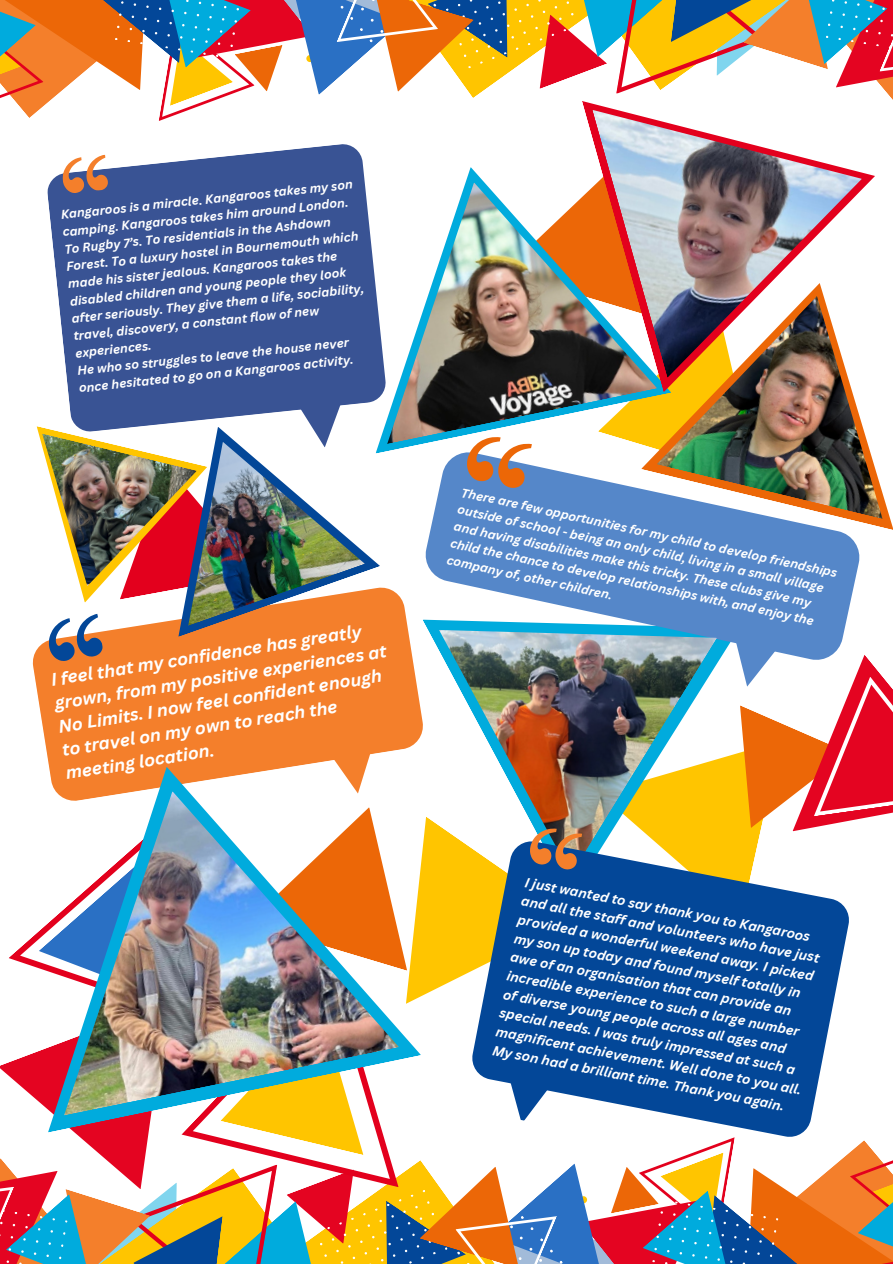
<style>
.page{position:relative;width:893px;height:1264px;background:#fff}
.page>*{position:absolute;margin:0;border:0;box-sizing:border-box;transform-origin:0 0}
.t1{font:italic 700 17.4px/23.5px "Canva Sans";color:#fff}
.t2{font:italic 700 13.35px/19px "Canva Sans";color:#fff}
.t3{font:italic 700 12.45px/17.2px "Canva Sans";color:#fff}
.t4{font:italic 700 12.3px/17.4px "Canva Sans";color:#fff}
</style>
<div class="page">
<svg style="left:0;top:0;width:892px;height:121px"></svg>
<svg style="left:104px;top:144px;width:257px;height:11px"></svg>
<svg style="left:582px;top:101px;width:293px;height:35px"></svg>
<img style="left:592px;top:110px;width:269px;height:45px">
<img style="left:0;top:155px;width:892px;height:1108px">
<img style="left:42px;top:433px;width:155px;height:153px">
<p class="t4" style="left:60px;top:206px;width:295px;rotate:-6deg">Kangaroos is a miracle. Kangaroos takes my son camping. Kangaroos takes him around London.<br>To Rugby 7’s. To residentials in the Ashdown Forest. To a luxury hostel in Bournemouth which made his sister jealous. Kangaroos takes the disabled children and young people they look after seriously. They give them a life, sociability, travel, discovery, a constant flow of new experiences.<br>He who so struggles to leave the house never once hesitated to go on a Kangaroos activity.</p>
<h1 class="t1" style="left:49px;top:667px;width:337px;rotate:-9deg">I feel that my confidence has greatly grown, from my positive experiences at<br>No Limits. I now feel confident enough to travel on my own to reach the meeting location.</h1>
<p class="t3" style="left:463px;top:484px;width:386px;rotate:12deg">There are few opportunities for my child to develop friendships outside of school - being an only child, living in a small village and having disabilities make this tricky. These clubs give my child the chance to develop relationships with, and enjoy the company of, other children.</p>
<p class="t2" style="left:527px;top:871px;width:312px;rotate:11deg">I just wanted to say thank you to Kangaroos and all the staff and volunteers who have just provided a wonderful weekend away. I picked my son up today and found myself totally in awe of an organisation that can provide an incredible experience to such a large number of diverse young people across all ages and special needs. I was truly impressed at such a magnificent achievement. Well done to you all.<br>My son had a brilliant time. Thank you again.</p>
</div>
